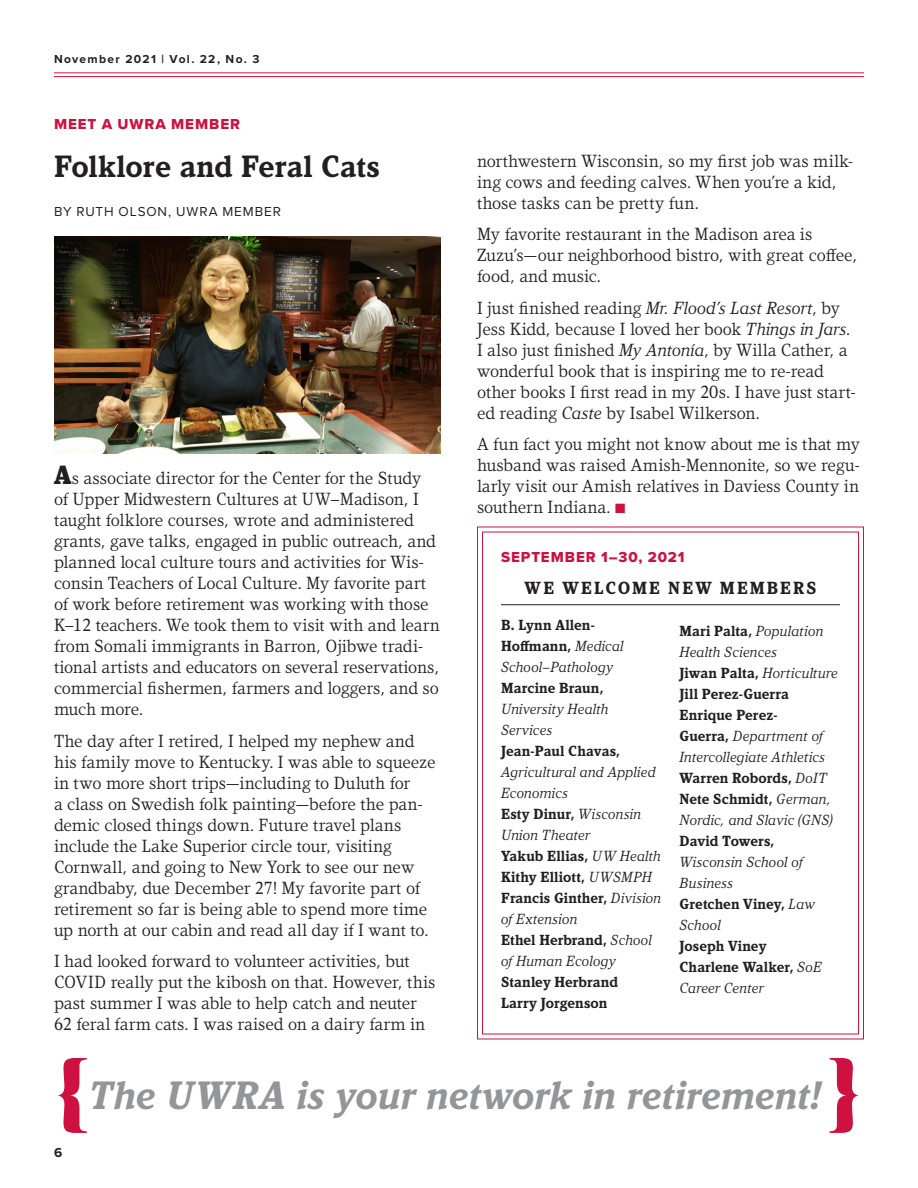
<style>
.page{position:relative;width:918px;height:1188px;background:#fff}
.page>*{position:absolute;margin:0;border:0;box-sizing:border-box;transform-origin:0 0}
.PULLQUOTE-KandalBlkI{font:italic 700 40.5px "Kandal";color:#939598}
.HED3-KandalBold-18-1{font:700 31.5px "Kandal";color:#231f20}
.TEXTPLUS-Kandal-Book{font:18px/21px "Kandal";color:#231f20}
.SUBHED-KanadalBold-1{font:700 18px "Kandal";letter-spacing:.11em;color:#231f20}
.TEXT-KandalBook-12-1{font:italic 15px/21px "Kandal";letter-spacing:.005em;color:#231f20}
.TEXT-KandalBook-12-1-2{font:700 15px/21px "Kandal";letter-spacing:.005em;color:#231f20}
.KICKER-ProximaBlk-Re{font:15px "Proxima Nova Extrabld";letter-spacing:.06em;color:#cd1141}
.BYLINE-ProximaReg-9{font:13.5px "Proxima Nova";letter-spacing:.07em;color:#231f20}
.t1{font:700 13.5px "Proxima Nova";color:#231f20}
.t2{font:700 12px "Proxima Nova";letter-spacing:.11em;color:#231f20}
.s1{font-weight:900;font-size:27px}
.s2{font-style:italic}
.s3{color:#cd1141}
.s4{font-weight:700;font-style:normal}
.s5{font-weight:400;font-style:italic}
</style>
<div class="page">
<hr style="left:54px;top:72px;width:810px;height:1px;background:#cd1141">
<hr style="left:54px;top:76px;width:810px;height:1px;background:#cd1141">
<img style="left:54px;top:237px;width:387px;height:216px">
<svg style="left:477px;top:526px;width:387px;height:514px"></svg>
<p class="t2" style="left:54px;top:51px;width:207px">November 2021 | Vol. 22, No. 3</p>
<p class="KICKER-ProximaBlk-Re" style="left:54px;top:113px;width:188px">MEET A UWRA MEMBER</p>
<p class="HED3-KandalBold-18-1" style="left:54px;top:149px;width:327px">Folklore and Feral Cats</p>
<p class="BYLINE-ProximaReg-9" style="left:54px;top:201px;width:229px">BY RUTH OLSON, UWRA MEMBER</p>
<p class="TEXTPLUS-Kandal-Book" style="left:54px;top:468px;width:387px"><span class="s1">A</span>s associate director for the Center for the Study of Upper Midwestern Cultures at UW–Madison, I taught folklore courses, wrote and administered grants, gave talks, engaged in public outreach, and planned local culture tours and activities for Wis&shy;consin Teachers of Local Culture. My favorite part of work before retirement was working with those K–12 teachers. We took them to visit with and learn from Somali immigrants in Barron, Ojibwe tradi&shy;tional artists and educators on several reservations, commercial fishermen, farmers and loggers, and so much more.</p>
<p class="TEXTPLUS-Kandal-Book" style="left:54px;top:730px;width:383px">The day after I retired, I helped my nephew and his family move to Kentucky. I was able to squeeze in two more short trips—including to Duluth for<br>a class on Swedish folk painting—before the pan&shy;demic closed things down. Future travel plans include the Lake Superior circle tour, visiting Cornwall, and going to New York to see our new grandbaby, due December 27! My favorite part of retirement so far is being able to spend more time up north at our cabin and read all day if I want to.</p>
<p class="TEXTPLUS-Kandal-Book" style="left:54px;top:951px;width:383px">I had looked forward to volunteer activities, but COVID really put the kibosh on that. However, this past summer I was able to help catch and neuter 62 feral farm cats. I was raised on a dairy farm in</p>
<p class="TEXTPLUS-Kandal-Book" style="left:477px;top:150px;width:378px">northwestern Wisconsin, so my first job was milk&shy;ing cows and feeding calves. When you’re a kid, those tasks can be pretty fun.</p>
<p class="TEXTPLUS-Kandal-Book" style="left:477px;top:224px;width:382px">My favorite restaurant in the Madison area is<br>Zuzu’s—our neighborhood bistro, with great coffee, food, and music.</p>
<p class="TEXTPLUS-Kandal-Book" style="left:477px;top:297px;width:380px">I just finished reading <span class="s2">Mr. Flood’s Last Resort</span>, by Jess Kidd, because I loved her book <span class="s2">Things in Jars</span>.<br>I also just finished <span class="s2">My Antonía</span>, by Willa Cather, a wonderful book that is inspiring me to re-read other books I first read in my 20s. I have just start&shy;ed reading <span class="s2">Caste</span> by Isabel Wilkerson.</p>
<p class="TEXTPLUS-Kandal-Book" style="left:477px;top:434px;width:385px;text-align:justify">A fun fact you might not know about me is that my husband was raised Amish-Mennonite, so we regu&shy;larly visit our Amish relatives in Daviess County in southern Indiana. <span class="s3">■</span></p>
<p class="KICKER-ProximaBlk-Re" style="left:501px;top:546px;width:185px">SEPTEMBER 1–30, 2021</p>
<p class="SUBHED-KanadalBold-1" style="left:525px;top:578px;width:293px">WE WELCOME NEW MEMBERS</p>
<p class="TEXT-KandalBook-12-1" style="left:501px;top:614px;width:124px"><span class="s4">B. Lynn Allen-<br>Hoffmann,</span> Medical<br>School–Pathology</p>
<p class="TEXT-KandalBook-12-1" style="left:501px;top:677px;width:109px"><span class="s4">Marcine Braun,<br></span>University Health<br>Services</p>
<p class="TEXT-KandalBook-12-1" style="left:501px;top:740px;width:156px"><span class="s4">Jean-Paul Chavas,<br></span>Agricultural and Applied<br>Economics</p>
<p class="TEXT-KandalBook-12-1" style="left:501px;top:803px;width:142px"><span class="s4">Esty Dinur,</span> Wisconsin<br>Union Theater</p>
<p class="TEXT-KandalBook-12-1-2" style="left:501px;top:845px;width:162px">Yakub Ellias, <span class="s5">UW Health</span></p>
<p class="TEXT-KandalBook-12-1-2" style="left:501px;top:866px;width:153px">Kithy Elliott, <span class="s5">UWSMPH</span></p>
<p class="TEXT-KandalBook-12-1" style="left:501px;top:887px;width:162px"><span class="s4">Francis Ginther,</span> Division of Extension</p>
<p class="TEXT-KandalBook-12-1" style="left:501px;top:929px;width:153px"><span class="s4">Ethel Herbrand,</span> School of Human Ecology</p>
<p class="TEXT-KandalBook-12-1-2" style="left:501px;top:971px;width:119px">Stanley Herbrand</p>
<p class="TEXT-KandalBook-12-1-2" style="left:501px;top:992px;width:108px">Larry Jorgenson</p>
<p class="TEXT-KandalBook-12-1" style="left:680px;top:620px;width:146px"><span class="s4">Mari Palta,</span> Population<br>Health Sciences</p>
<p class="TEXT-KandalBook-12-1" style="left:680px;top:662px;width:160px"><span class="s4">Jiwan Palta,</span> Horticulture</p>
<p class="TEXT-KandalBook-12-1-2" style="left:680px;top:683px;width:111px">Jill Perez-Guerra</p>
<p class="TEXT-KandalBook-12-1" style="left:680px;top:704px;width:147px"><span class="s4">Enrique Perez-<br>Guerra,</span> Department of<br>Intercollegiate Athletics</p>
<p class="TEXT-KandalBook-12-1-2" style="left:680px;top:767px;width:149px">Warren Robords, <span class="s5">DoIT</span></p>
<p class="TEXT-KandalBook-12-1" style="left:680px;top:788px;width:155px"><span class="s4">Nete Schmidt,</span> German,<br>Nordic, and Slavic (GNS)</p>
<p class="TEXT-KandalBook-12-1" style="left:680px;top:830px;width:125px"><span class="s4">David Towers,<br></span>Wisconsin School of<br>Business</p>
<p class="TEXT-KandalBook-12-1-2" style="left:680px;top:893px;width:137px">Gretchen Viney, <span class="s5">Law<br>School</span></p>
<p class="TEXT-KandalBook-12-1-2" style="left:680px;top:935px;width:89px">Joseph Viney</p>
<p class="TEXT-KandalBook-12-1-2" style="left:680px;top:956px;width:144px">Charlene Walker, <span class="s5">SoE<br>Career Center</span></p>
<p class="t1" style="left:54px;top:1142px;width:10px">6</p>
<p class="PULLQUOTE-KandalBlkI" style="left:89px;top:1073px;width:733px">The UWRA is your network in retirement!</p>
</div>
